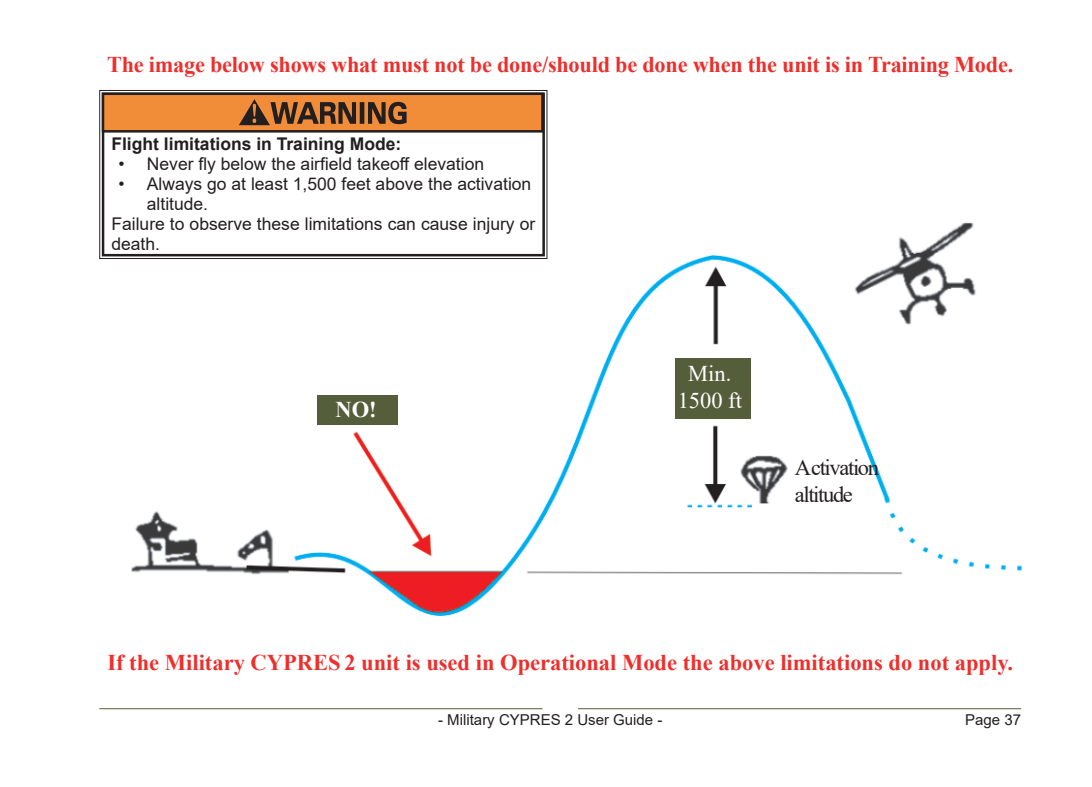
<style>
.page{position:relative;width:1092px;height:787px;background:#fff}
.page>*{position:absolute;margin:0;border:0;box-sizing:border-box;transform-origin:0 0}
.t1{font:700 22.5px "Times New Roman";color:#ee2f2c}
.t2{font:22.5px/27px "Times New Roman";letter-spacing:-.06em;color:#231f20}
.t3{font:22.5px/27px "Times New Roman";color:#fff;text-align:center}
.t4{font:700 22.5px "Times New Roman";color:#fff}
.t5{font:17.5px "Arial";color:#231f20}
.t6{font:700 17.5px "Arial";color:#231f20}
.t7{font:15px "Arial";color:#231f20}
</style>
<div class="page">
<hr style="left:578px;top:708px;width:443px;height:1px;background:#545e3a">
<hr style="left:99px;top:708px;width:443px;height:1px;background:#545e3a">
<img style="left:131px;top:220px;width:890px;height:395px">
<div style="left:675px;top:358px;width:75px;height:60px;background:#545e3a"></div>
<div style="left:317px;top:395px;width:80px;height:30px;background:#545e3a"></div>
<svg style="left:99px;top:90px;width:448px;height:169px"></svg>
<div style="left:102px;top:93px;width:443px;height:163px;border:2px solid #231f20"></div>
<div style="left:103px;top:94px;width:439px;height:37px;background:#f18d39"></div>
<div style="left:102px;top:92px;width:441px;height:41px;border:2px solid #231f20"></div>
<svg style="left:239px;top:99px;width:167px;height:26px"></svg>
<p class="t1" style="left:107px;top:48px;width:907px">The image below shows what must not be done/should be done when the unit is in Training Mode.</p>
<p class="t6" style="left:111px;top:132px;width:291px">Flight limitations in Training Mode:</p>
<p class="t5" style="left:118px;top:152px;width:367px">• Never fly below the airfield takeoff elevation</p>
<p class="t5" style="left:118px;top:172px;width:414px">• Always go at least 1,500 feet above the activation</p>
<p class="t5" style="left:147px;top:192px;width:63px">altitude.</p>
<p class="t5" style="left:111px;top:212px;width:425px">Failure to observe these limitations can cause injury or</p>
<p class="t5" style="left:111px;top:232px;width:50px">death.</p>
<p class="t4" style="left:335px;top:394px;width:43px">NO!</p>
<p class="t3" style="left:677px;top:359px;width:66px">Min.<br>1500 ft</p>
<p class="t2" style="left:794px;top:453px;width:86px">Activation altitude</p>
<p class="t1" style="left:107px;top:646px;width:907px">If the Military CYPRES 2 unit is used in Operational Mode the above limitations do not apply.</p>
<p class="t7" style="left:438px;top:709px;width:226px">- Military CYPRES 2 User Guide -</p>
<p class="t7" style="left:965px;top:709px;width:57px">Page 37</p>
</div>
